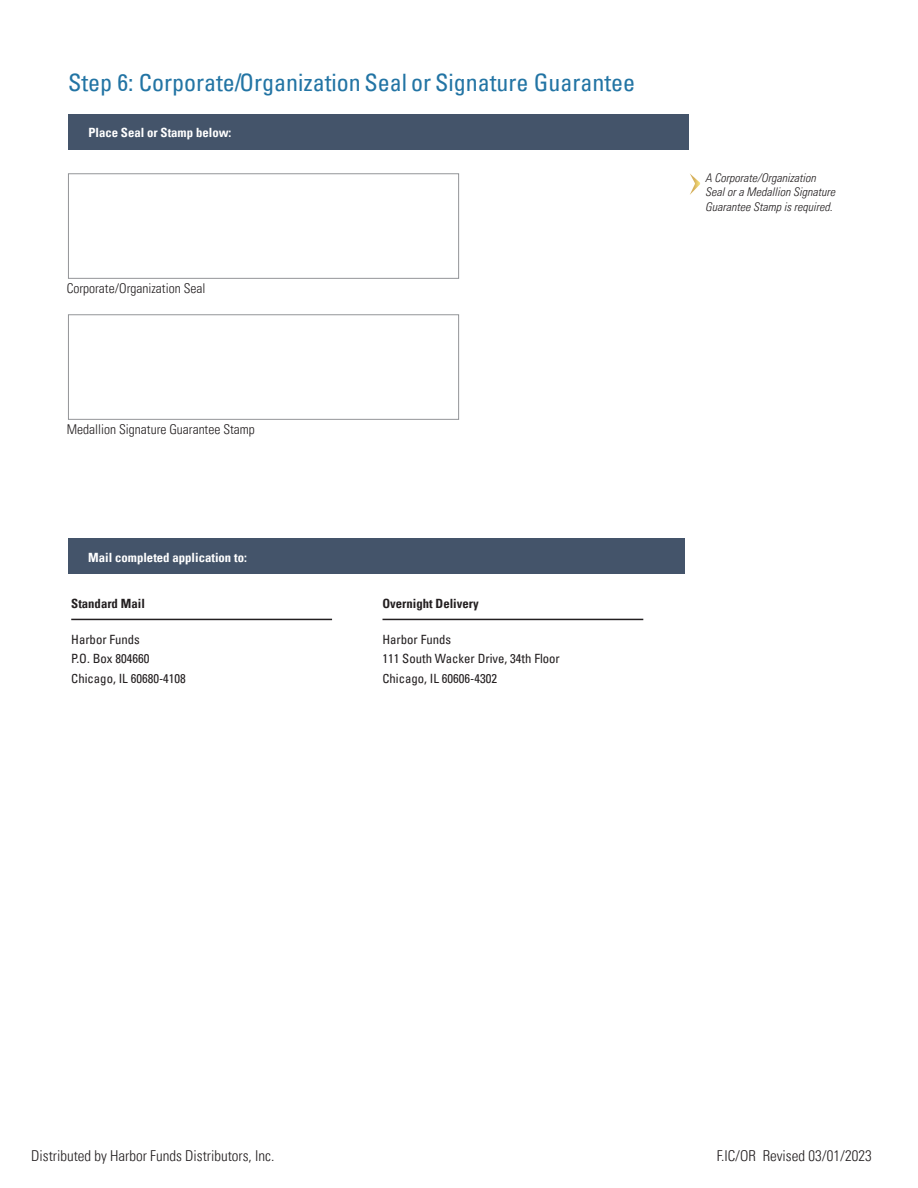
<style>
.page{position:relative;width:918px;height:1188px;background:#fff}
.page>*{position:absolute;margin:0;border:0;box-sizing:border-box;transform-origin:0 0}
.t1{font:condensed 24px "Univers LT Pro";color:#2274a4}
.t2{font:300 condensed 15px "Univers LT Pro";color:#231f20}
.t3{font:300 condensed 13.5px "Univers LT Pro";color:#231f20}
.t4{font:condensed 12.75px "Univers LT Pro";color:#231f20}
.t5{font:700 condensed 12.75px "Univers LT Pro";color:#fff}
.t6{font:700 condensed 12.75px "Univers LT Pro";color:#231f20}
.t7{font:italic 300 condensed 12px/14.2px "Univers LT Pro";color:#231f20}
</style>
<div class="page">
<div style="left:68px;top:114px;width:621px;height:36px;background:#44546a"></div>
<div style="left:68px;top:173px;width:391px;height:106px;background:#fff;border:1px solid #939598"></div>
<div style="left:68px;top:314px;width:391px;height:106px;background:#fff;border:1px solid #939598"></div>
<div style="left:68px;top:539px;width:616px;height:35px;background:#44546a"></div>
<hr style="left:71px;top:619px;width:261px;height:1px;background:#231f20">
<hr style="left:382px;top:619px;width:261px;height:1px;background:#231f20">
<svg style="left:690px;top:173px;width:10px;height:22px"></svg>
<p class="t1" style="left:68px;top:67px;width:569px">Step 6: Corporate/Organization Seal or Signature Guarantee</p>
<p class="t5" style="left:88px;top:125px;width:145px">Place Seal or Stamp below:</p>
<p class="t3" style="left:67px;top:279px;width:140px">Corporate/Organization Seal</p>
<p class="t3" style="left:67px;top:420px;width:190px">Medallion Signature Guarantee Stamp</p>
<p class="t5" style="left:88px;top:549px;width:160px">Mail completed application to:</p>
<p class="t6" style="left:71px;top:596px;width:75px">Standard Mail</p>
<p class="t4" style="left:71px;top:631px;width:70px">Harbor Funds</p>
<p class="t4" style="left:71px;top:650px;width:80px">P.O. Box 804660</p>
<p class="t4" style="left:71px;top:670px;width:116px">Chicago, IL 60680-4108</p>
<p class="t6" style="left:382px;top:596px;width:98px">Overnight Delivery</p>
<p class="t4" style="left:382px;top:631px;width:70px">Harbor Funds</p>
<p class="t4" style="left:382px;top:650px;width:179px">111 South Wacker Drive, 34th Floor</p>
<p class="t4" style="left:382px;top:670px;width:116px">Chicago, IL 60606-4302</p>
<p class="t7" style="left:705px;top:170px;width:131px">A Corporate/Organization<br>Seal or a Medallion Signature<br>Guarantee Stamp is required.</p>
<p class="t2" style="left:31px;top:1145px;width:245px">Distributed by Harbor Funds Distributors, Inc.</p>
<p class="t2" style="left:717px;top:1145px;width:157px">F.IC/OR Revised 03/01/2023</p>
</div>
